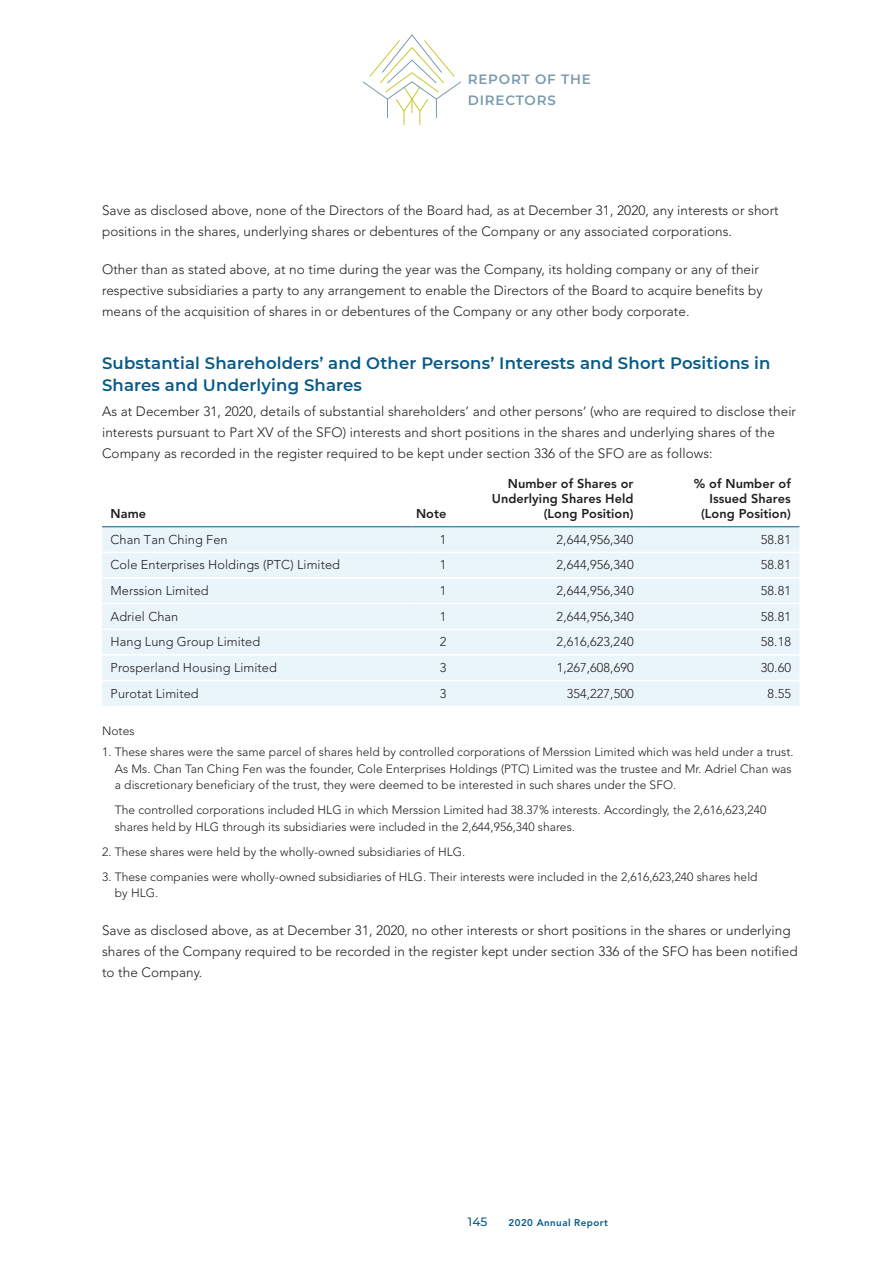
<style>
.page{position:relative;width:893px;height:1263px;background:#fff}
.page>*{position:absolute;margin:0;border:0;box-sizing:border-box;transform-origin:0 0}
.t1{font:600 16.5px/22.5px "Montserrat";letter-spacing:.01em;color:#075a88}
.t2{font:300 13.5px/21px "Avenir LT Std";letter-spacing:.005em;color:#231f20}
.t3{font:600 13.5px/21px "Montserrat";letter-spacing:.06em;color:#7a9bac}
.t4{font:300 12.75px "Avenir LT Std";letter-spacing:.005em;color:#231f20}
.t5{font:800 12.75px/15px "Avenir LT Std";letter-spacing:.005em;color:#231f20;text-align:right}
.t6{font:300 12px/16.5px "Avenir LT Std";letter-spacing:.005em;color:#231f20}
.t7{font:500 12px "Montserrat";color:#075a88}
.t8{font:800 9.75px "Avenir LT Std";letter-spacing:.045em;color:#075a88}
</style>
<div class="page">
<svg style="left:362px;top:34px;width:100px;height:91px"></svg>
<div style="left:102px;top:527px;width:697px;height:179px;background:#eaf5fb"></div>
<hr style="left:102px;top:577px;width:310px;height:2px;background:#fff">
<hr style="left:412px;top:577px;width:43px;height:2px;background:#fff">
<hr style="left:455px;top:577px;width:187px;height:2px;background:#fff">
<hr style="left:642px;top:577px;width:157px;height:2px;background:#fff">
<hr style="left:102px;top:603px;width:310px;height:1px;background:#fff">
<hr style="left:412px;top:603px;width:43px;height:1px;background:#fff">
<hr style="left:455px;top:603px;width:187px;height:1px;background:#fff">
<hr style="left:642px;top:603px;width:157px;height:1px;background:#fff">
<hr style="left:102px;top:628px;width:310px;height:2px;background:#fff">
<hr style="left:412px;top:628px;width:43px;height:2px;background:#fff">
<hr style="left:455px;top:628px;width:187px;height:2px;background:#fff">
<hr style="left:642px;top:628px;width:157px;height:2px;background:#fff">
<hr style="left:102px;top:654px;width:310px;height:2px;background:#fff">
<hr style="left:412px;top:654px;width:43px;height:2px;background:#fff">
<hr style="left:455px;top:654px;width:187px;height:2px;background:#fff">
<hr style="left:642px;top:654px;width:157px;height:2px;background:#fff">
<hr style="left:102px;top:680px;width:310px;height:1px;background:#fff">
<hr style="left:412px;top:680px;width:43px;height:1px;background:#fff">
<hr style="left:455px;top:680px;width:187px;height:1px;background:#fff">
<hr style="left:642px;top:680px;width:157px;height:1px;background:#fff">
<hr style="left:102px;top:526px;width:310px;height:1px;background:#075a88">
<hr style="left:412px;top:526px;width:43px;height:1px;background:#075a88">
<hr style="left:455px;top:526px;width:187px;height:1px;background:#075a88">
<hr style="left:642px;top:526px;width:157px;height:1px;background:#075a88">
<hr style="left:102px;top:552px;width:310px;height:1px;background:#fff">
<hr style="left:412px;top:552px;width:43px;height:1px;background:#fff">
<hr style="left:455px;top:552px;width:187px;height:1px;background:#fff">
<hr style="left:642px;top:552px;width:157px;height:1px;background:#fff">
<p class="t3" style="left:468px;top:68px;width:125px">REPORT OF THE<br>DIRECTORS</p>
<p class="t2" style="left:102px;top:200px;width:678px">Save as disclosed above, none of the Directors of the Board had, as at December 31, 2020, any interests or short positions in the shares, underlying shares or debentures of the Company or any associated corporations.</p>
<p class="t2" style="left:102px;top:259px;width:662px">Other than as stated above, at no time during the year was the Company, its holding company or any of their respective subsidiaries a party to any arrangement to enable the Directors of the Board to acquire benefits by means of the acquisition of shares in or debentures of the Company or any other body corporate.</p>
<p class="t1" style="left:102px;top:351px;width:670px">Substantial Shareholders’ and Other Persons’ Interests and Short Positions in<br>Shares and Underlying Shares</p>
<p class="t2" style="left:102px;top:401px;width:696px">As at December 31, 2020, details of substantial shareholders’ and other persons’ (who are required to disclose their interests pursuant to Part XV of the SFO) interests and short positions in the shares and underlying shares of the<br>Company as recorded in the register required to be kept under section 336 of the SFO are as follows:</p>
<p class="t5" style="left:111px;top:506px;width:37px">Name</p>
<p class="t5" style="left:416px;top:506px;width:32px">Note</p>
<p class="t5" style="left:492px;top:476px;width:143px">Number of Shares or<br>Underlying Shares Held (Long Position)</p>
<p class="t5" style="left:694px;top:476px;width:99px">% of Number of<br>Issued Shares (Long Position)</p>
<p class="t4" style="left:111px;top:532px;width:119px">Chan Tan Ching Fen</p>
<p class="t4" style="left:440px;top:532px;width:8px">1</p>
<p class="t4" style="left:557px;top:532px;width:79px">2,644,956,340</p>
<p class="t4" style="left:761px;top:532px;width:32px">58.81</p>
<p class="t4" style="left:111px;top:558px;width:231px">Cole Enterprises Holdings (PTC) Limited</p>
<p class="t4" style="left:440px;top:558px;width:8px">1</p>
<p class="t4" style="left:557px;top:558px;width:79px">2,644,956,340</p>
<p class="t4" style="left:761px;top:558px;width:32px">58.81</p>
<p class="t4" style="left:111px;top:583px;width:100px">Merssion Limited</p>
<p class="t4" style="left:440px;top:583px;width:8px">1</p>
<p class="t4" style="left:557px;top:583px;width:79px">2,644,956,340</p>
<p class="t4" style="left:761px;top:583px;width:32px">58.81</p>
<p class="t4" style="left:111px;top:609px;width:69px">Adriel Chan</p>
<p class="t4" style="left:440px;top:609px;width:8px">1</p>
<p class="t4" style="left:557px;top:609px;width:79px">2,644,956,340</p>
<p class="t4" style="left:761px;top:609px;width:32px">58.81</p>
<p class="t4" style="left:111px;top:634px;width:151px">Hang Lung Group Limited</p>
<p class="t4" style="left:440px;top:634px;width:8px">2</p>
<p class="t4" style="left:557px;top:634px;width:79px">2,616,623,240</p>
<p class="t4" style="left:761px;top:634px;width:32px">58.18</p>
<p class="t4" style="left:111px;top:660px;width:168px">Prosperland Housing Limited</p>
<p class="t4" style="left:440px;top:660px;width:8px">3</p>
<p class="t4" style="left:557px;top:660px;width:79px">1,267,608,690</p>
<p class="t4" style="left:761px;top:660px;width:32px">30.60</p>
<p class="t4" style="left:111px;top:686px;width:90px">Purotat Limited</p>
<p class="t4" style="left:440px;top:686px;width:8px">3</p>
<p class="t4" style="left:567px;top:686px;width:68px">354,227,500</p>
<p class="t4" style="left:768px;top:686px;width:25px">8.55</p>
<p class="t6" style="left:102px;top:723px;width:34px">Notes</p>
<p class="t6" style="left:115px;top:744px;width:680px;text-indent:-13px">1. These shares were the same parcel of shares held by controlled corporations of Merssion Limited which was held under a trust.<br>As Ms. Chan Tan Ching Fen was the founder, Cole Enterprises Holdings (PTC) Limited was the trustee and Mr. Adriel Chan was a discretionary beneficiary of the trust, they were deemed to be interested in such shares under the SFO.</p>
<p class="t6" style="left:115px;top:802px;width:653px">The controlled corporations included HLG in which Merssion Limited had 38.37% interests. Accordingly, the 2,616,623,240 shares held by HLG through its subsidiaries were included in the 2,644,956,340 shares.</p>
<p class="t6" style="left:102px;top:843px;width:365px">2. These shares were held by the wholly-owned subsidiaries of HLG.</p>
<p class="t6" style="left:115px;top:868px;width:644px;text-indent:-13px">3. These companies were wholly-owned subsidiaries of HLG. Their interests were included in the 2,616,623,240 shares held by HLG.</p>
<p class="t2" style="left:102px;top:920px;width:697px">Save as disclosed above, as at December 31, 2020, no other interests or short positions in the shares or underlying shares of the Company required to be recorded in the register kept under section 336 of the SFO has been notified to the Company.</p>
<p class="t7" style="left:468px;top:1214px;width:21px">145</p>
<p class="t8" style="left:509px;top:1217px;width:101px">2020 Annual Report</p>
</div>
